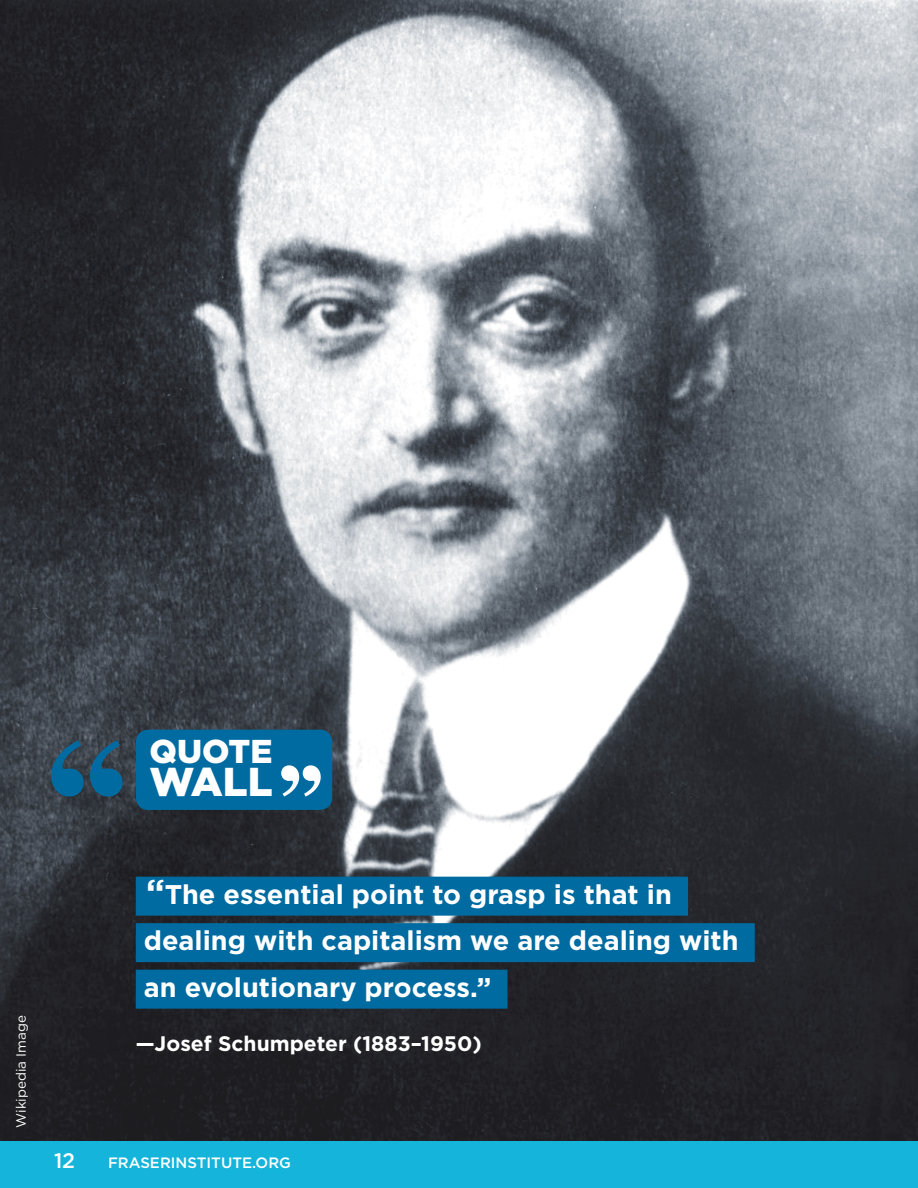
<style>
.page{position:relative;width:918px;height:1188px;background:#fff}
.page>*{position:absolute;margin:0;border:0;box-sizing:border-box;transform-origin:0 0}
.t1{font:900 40.35px "Gotham";color:#fff}
.t2{font:900 33px "Gotham";color:#fff}
.t3{font:700 27px/46.5px "Gotham";color:#fff}
.t4{font:700 21px "Gotham";color:#fff}
.t5{font:500 21px "Gotham";color:#fff}
.t6{font:500 15px "Gotham";color:#fff}
.t7{font:13.5px "Gotham";color:#fff}
.s1{font-size:34.5px}
</style>
<div class="page">
<div style="left:0;top:1140px;width:918px;height:48px;background:#15b5db"></div>
<img style="left:0;top:0;width:918px;height:1140px">
<div style="left:136px;top:730px;width:196px;height:80px;background:#006ba0;border-radius:12px"></div>
<svg style="left:51px;top:740px;width:72px;height:57px;background:#1f5674"></svg>
<svg style="left:281px;top:765px;width:40px;height:32px"></svg>
<div style="left:136px;top:877px;width:552px;height:39px;background:#006ba0"></div>
<div style="left:136px;top:923px;width:619px;height:39px;background:#006ba0"></div>
<div style="left:136px;top:970px;width:371px;height:39px;background:#006ba0"></div>
<p class="t2" style="left:150px;top:729px;width:124px">QUOTE</p>
<h1 class="t1" style="left:150px;top:754px;width:125px">WALL</h1>
<p class="t7" style="left:13px;top:1128px;width:114px;rotate:-90deg">Wikipedia Image</p>
<p class="t3" style="left:144px;top:871px;width:596px"><span class="s1">“</span>The essential point to grasp is that in dealing with capitalism we are dealing with an evolutionary process.”</p>
<p class="t4" style="left:136px;top:1030px;width:348px">—Josef Schumpeter (1883–1950)</p>
<p class="t5" style="left:54px;top:1147px;width:23px">12</p>
<p class="t6" style="left:108px;top:1153px;width:184px">FRASERINSTITUTE.ORG</p>
</div>
